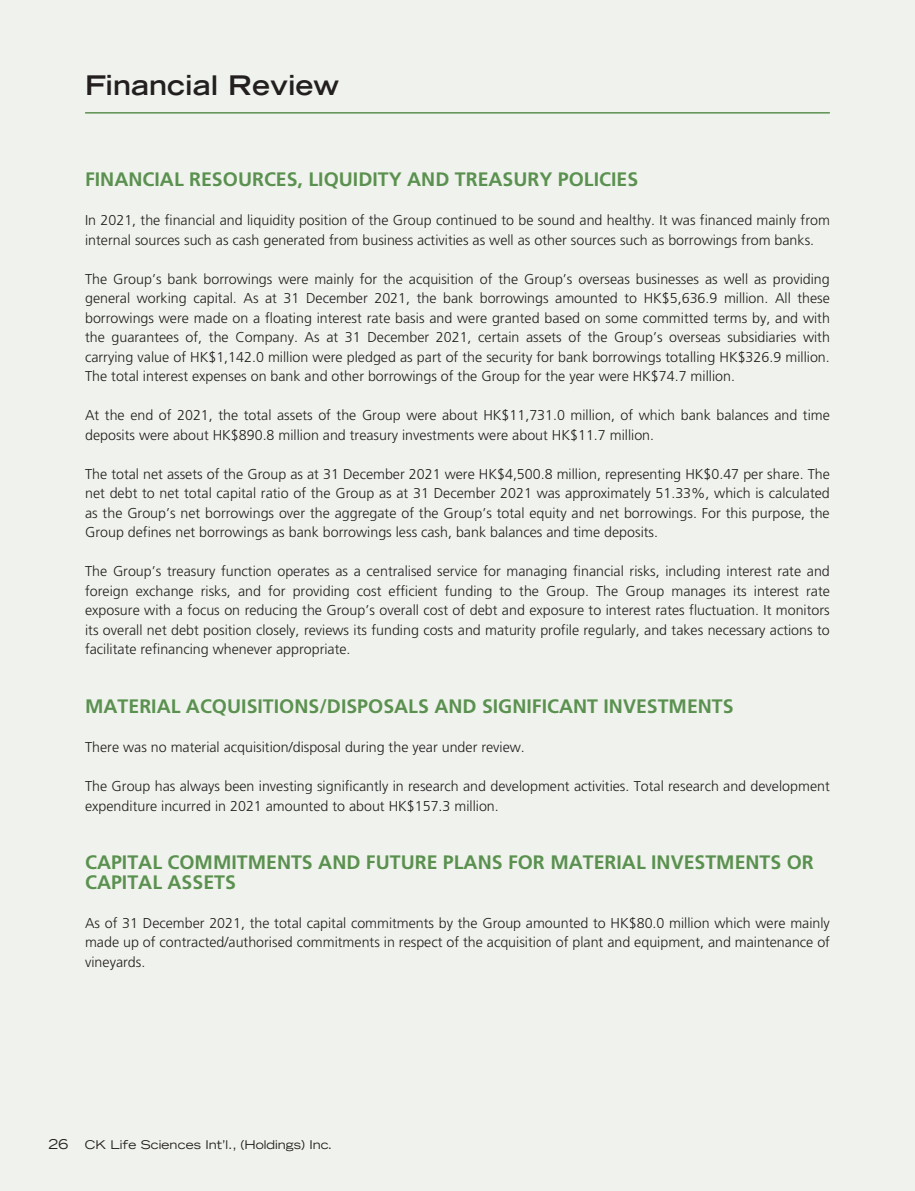
<style>
.page{position:relative;width:915px;height:1191px;background:#fff}
.page>*{position:absolute;margin:0;border:0;box-sizing:border-box;transform-origin:0 0}
.t1{font:700 expanded 27px "Trade Gothic LT Std";color:#231f20}
.t2{font:700 19.5px "Frutiger LT Std";color:#5b9150}
.t3{font:300 14.25px/19.5px "Frutiger LT Std";color:#231f20;text-align:justify}
.t4{font:expanded 12px "Trade Gothic LT Std";color:#231f20}
.s1{font-size:13.5px}
</style>
<div class="page">
<div style="left:0;top:0;width:914px;height:1191px;background:#f0f3ed"></div>
<hr style="left:85px;top:112px;width:744px;height:2px;background:#5b9150">
<h1 class="t1" style="left:85px;top:68px;width:255px">Financial Review</h1>
<h2 class="t2" style="left:85px;top:168px;width:554px">FINANCIAL RESOURCES, LIQUIDITY AND TREASURY POLICIES</h2>
<p class="t3" style="left:85px;top:211px;width:746px">In 2021, the financial and liquidity position of the Group continued to be sound and healthy. It was financed mainly from internal sources such as cash generated from business activities as well as other sources such as borrowings from banks.</p>
<p class="t3" style="left:85px;top:269px;width:746px">The Group’s bank borrowings were mainly for the acquisition of the Group’s overseas businesses as well as providing general working capital. As at 31 December 2021, the bank borrowings amounted to HK$5,636.9 million. All these borrowings were made on a floating interest rate basis and were granted based on some committed terms by, and with the guarantees of, the Company. As at 31 December 2021, certain assets of the Group’s overseas subsidiaries with carrying value of HK$1,142.0 million were pledged as part of the security for bank borrowings totalling HK$326.9 million.<br>The total interest expenses on bank and other borrowings of the Group for the year were HK$74.7 million.</p>
<p class="t3" style="left:85px;top:406px;width:746px">At the end of 2021, the total assets of the Group were about HK$11,731.0 million, of which bank balances and time deposits were about HK$890.8 million and treasury investments were about HK$11.7 million.</p>
<p class="t3" style="left:85px;top:464px;width:746px">The total net assets of the Group as at 31 December 2021 were HK$4,500.8 million, representing HK$0.47 per share. The net debt to net total capital ratio of the Group as at 31 December 2021 was approximately 51.33%, which is calculated as the Group’s net borrowings over the aggregate of the Group’s total equity and net borrowings. For this purpose, the Group defines net borrowings as bank borrowings less cash, bank balances and time deposits.</p>
<p class="t3" style="left:85px;top:562px;width:746px">The Group’s treasury function operates as a centralised service for managing financial risks, including interest rate and foreign exchange risks, and for providing cost efficient funding to the Group. The Group manages its interest rate exposure with a focus on reducing the Group’s overall cost of debt and exposure to interest rates fluctuation. It monitors its overall net debt position closely, reviews its funding costs and maturity profile regularly, and takes necessary actions to facilitate refinancing whenever appropriate.</p>
<h2 class="t2" style="left:85px;top:695px;width:649px">MATERIAL ACQUISITIONS/DISPOSALS AND SIGNIFICANT INVESTM ENTS</h2>
<p class="t3" style="left:85px;top:737px;width:441px">There was no material acquisition/disposal during the year under review.</p>
<p class="t3" style="left:85px;top:776px;width:746px">The Group has always been investing significantly in research and development activities. Total research and development expenditure incurred in 2021 amounted to about HK$157.3 million.</p>
<h2 class="t2" style="left:85px;top:851px;width:13px">CAP</h2>
<h2 class="t2" style="left:122px;top:851px;width:62px">ITAL COMM</h2>
<h2 class="t2" style="left:231px;top:851px;width:583px">ITM ENTS AND FUTURE PLANS FOR MATERIAL INVESTM ENTS OR</h2>
<h2 class="t2" style="left:85px;top:870px;width:13px">CAP</h2>
<h2 class="t2" style="left:122px;top:870px;width:115px">ITAL ASSETS</h2>
<p class="t3" style="left:85px;top:913px;width:746px">As of 31 December 2021, the total capital commitments by the Group amounted to HK$80.0 million which were mainly made up of contracted/authorised commitments in respect of the acquisition of plant and equipment, and maintenance of vineyards.</p>
<p class="t4" style="left:49px;top:1136px;width:285px"><span class="s1">26</span> CK Life Sciences Int’l., (Holdings) Inc.</p>
</div>
